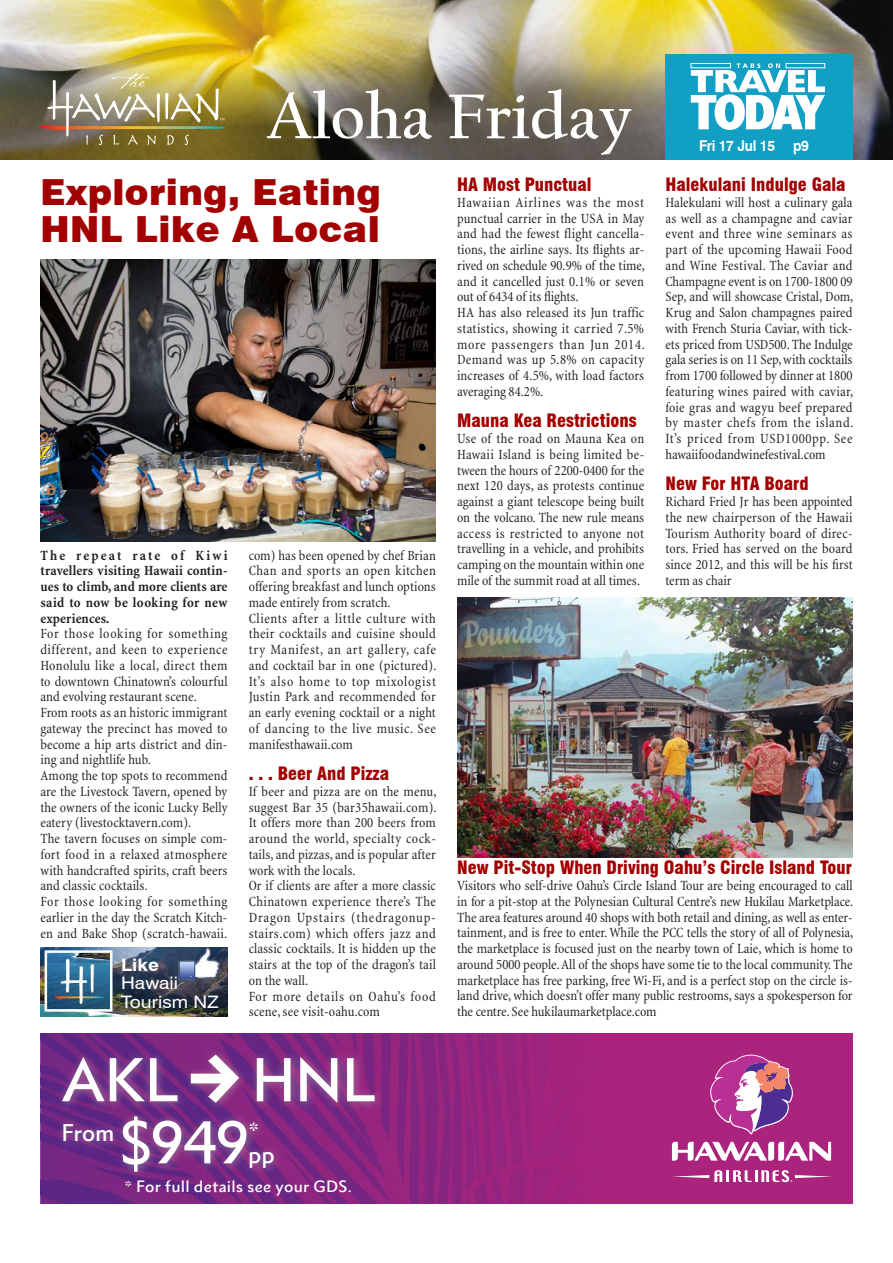
<style>
.page{position:relative;width:893px;height:1263px;background:#fff}
.page>*{position:absolute;margin:0;border:0;box-sizing:border-box;transform-origin:0 0}
.t1{font:700 65.7px "Californian FB";color:#fff}
.t2{font:500 55.8px "Metro Nova Hawaiian";letter-spacing:-.015em;color:#fff}
.t3{font:900 36px/37.5px "Swiss 721 BT";letter-spacing:.01em;color:#a30001}
.t4{font:500 22.05px/24px "Metro Nova Hawaiian";letter-spacing:-.01em;color:#fff}
.t5{font:900 condensed 18px "Swiss 721 BT";color:#a30001}
.t6{font:17.25px/18.6px "Swiss 721 BT";color:#fff;scale:1.11 1}
.t7{font:700 17.25px "Swiss 721 BT";color:#fff;scale:1.11 1}
.t8{font:500 15px "Metro Nova Hawaiian";letter-spacing:.02em;color:#fff;scale:1.05 1}
.t9{font:700 15px "Swiss 721 BT";letter-spacing:-.02em;color:#fff;scale:.92 1}
.t10{font:condensed 14.25px/15.8px "Minion";letter-spacing:.01em;color:#231f20;text-align:justify}
.t11{font:700 condensed 14.25px/15.8px "Minion";letter-spacing:.01em;color:#231f20;text-align:justify}
.t12{font:700 7.95px "Gill Sans";letter-spacing:.1em;color:#fff}
</style>
<div class="page">
<img style="left:40px;top:947px;width:187px;height:69px">
<img style="left:49px;top:954px;width:59px;height:54px">
<div style="left:45px;top:950px;width:67px;height:62px;border:3px solid #fff"></div>
<img style="left:179px;top:947px;width:43px;height:36px">
<img style="left:0;top:0;width:893px;height:57px">
<img style="left:0;top:57px;width:893px;height:102px">
<img style="left:40px;top:73px;width:185px;height:72px">
<div style="left:665px;top:54px;width:188px;height:105px;background:#119fc3"></div>
<svg style="left:691px;top:63px;width:134px;height:67px"></svg>
<div style="left:691px;top:63px;width:40px;height:5px;border:1px solid #fff"></div>
<div style="left:786px;top:63px;width:39px;height:5px;border:1px solid #fff"></div>
<img style="left:40px;top:1033px;width:813px;height:170px">
<svg style="left:707px;top:1054px;width:87px;height:80px;background:#b3579b"></svg>
<svg style="left:672px;top:1142px;width:159px;height:18px"></svg>
<svg style="left:672px;top:1170px;width:160px;height:12px"></svg>
<div style="left:56px;top:1048px;width:329px;height:134px;background:#b999a6;opacity:.66"></div>
<svg style="left:191px;top:1054px;width:48px;height:49px"></svg>
<img style="left:457px;top:598px;width:396px;height:260px">
<img style="left:40px;top:259px;width:396px;height:282px">
<h1 class="t1" style="left:266px;top:80px;width:367px">Aloha Friday</h1>
<p class="t12" style="left:692px;top:136px;width:134px">Incorporating Tabs On Travel</p>
<p class="t9" style="left:699px;top:136px;width:121px">Fri 17 Jul 15 p9</p>
<h3 class="t3" style="left:40px;top:173px;width:342px">Exploring, Eating<br>HNL Like A Local</h3>
<p class="t11" style="left:40px;top:547px;width:189px">The repeat rate of Kiwi travellers visiting Hawaii contin&shy;ues to climb, and more clients are said to now be looking for new experiences.</p>
<p class="t10" style="left:40px;top:626px;width:189px;text-align:left">For those looking for something different, and keen to experience<br>Honolulu like a local, direct them to downtown Chinatown’s colourful and evolving restaurant scene.<br>From roots as an historic immigrant gateway the precinct has moved to become a hip arts district and din&shy;ing and nightlife hub.<br>Among the top spots to recommend are the Livestock Tavern, opened by the owners of the iconic Lucky Belly eatery (livestocktavern.com).<br>The tavern focuses on simple com&shy;fort food in a relaxed atmosphere with handcrafted spirits, craft beers and classic cocktails.<br>For those looking for something earlier in the day the Scratch Kitch&shy;en and Bake Shop (scratch-hawaii.</p>
<p class="t7" style="left:121px;top:954px;width:35px">Like</p>
<p class="t6" style="left:121px;top:974px;width:89px">Hawaii<br>Tourism NZ</p>
<p class="t10" style="left:249px;top:548px;width:189px;text-align:left">com) has been opened by chef Brian<br>Chan and sports an open kitchen offering breakfast and lunch options made entirely from scratch.<br>Clients after a little culture with their cocktails and cuisine should try Manifest, an art gallery, cafe and cocktail bar in one (pictured).<br>It’s also home to top mixologist<br>Justin Park and recommended for an early evening cocktail or a night of dancing to the live music. See manifesthawaii.com</p>
<p class="t5" style="left:249px;top:763px;width:142px">. . . Beer And Pizza</p>
<p class="t10" style="left:249px;top:784px;width:189px;text-align:left">If beer and pizza are on the menu, suggest Bar 35 (bar35hawaii.com).<br>It offers more than 200 beers from around the world, specialty cock&shy;tails, and pizzas, and is popular after work with the locals.<br>Or if clients are after a more classic<br>Chinatown experience there’s The<br>Dragon Upstairs (thedragonup&shy;stairs.com) which offers jazz and classic cocktails. It is hidden up the stairs at the top of the dragon’s tail on the wall.<br>For more details on Oahu’s food scene, see visit-oahu.com</p>
<h2 class="t2" style="left:62px;top:1045px;width:118px">AKL</h2>
<h2 class="t2" style="left:251px;top:1045px;width:126px">HNL</h2>
<h3 class="t4" style="left:62px;top:1121px;width:54px">From</h3>
<h2 class="t2" style="left:119px;top:1107px;width:132px">$949</h2>
<h3 class="t4" style="left:248px;top:1119px;width:28px">* pp</h3>
<p class="t8" style="left:125px;top:1177px;width:218px">* For full details see your GDS.</p>
<p class="t5" style="left:457px;top:174px;width:136px">HA Most Punctual</p>
<p class="t10" style="left:457px;top:195px;width:189px;text-align:left">Hawaiian Airlines was the most punctual carrier in the USA in May and had the fewest flight cancella&shy;tions, the airline says. Its flights ar&shy;rived on schedule 90.9% of the time, and it cancelled just 0.1% or seven out of 6434 of its flights.<br>HA has also released its Jun traffic statistics, showing it carried 7.5% more passengers than Jun 2014.<br>Demand was up 5.8% on capacity increases of 4.5%, with load factors averaging 84.2%.</p>
<p class="t5" style="left:457px;top:410px;width:181px">Mauna Kea Restrictions</p>
<p class="t10" style="left:457px;top:431px;width:189px">Use of the road on Mauna Kea on Hawaii Island is being limited be&shy;tween the hours of 2200-0400 for the next 120 days, as protests continue against a giant telescope being built on the volcano. The new rule means access is restricted to anyone not travelling in a vehicle, and prohibits camping on the mountain within one mile of the summit road at all times.</p>
<p class="t5" style="left:665px;top:174px;width:182px">Halekulani Indulge Gala</p>
<p class="t10" style="left:665px;top:195px;width:189px">Halekulani will host a culinary gala as well as a champagne and caviar event and three wine seminars as part of the upcoming Hawaii Food and Wine Festival. The Caviar and Champagne event is on 1700-1800 09<br>Sep, and will showcase Cristal, Dom, Krug and Salon champagnes paired with French Sturia Caviar, with tick&shy;ets priced from USD500. The Indulge gala series is on 11 Sep, with cocktails from 1700 followed by dinner at 1800 featuring wines paired with caviar, foie gras and wagyu beef prepared by master chefs from the island.<br>It’s priced from USD1000pp. See hawaiifoodandwinefestival.com</p>
<p class="t5" style="left:665px;top:473px;width:145px">New For HTA Board</p>
<p class="t10" style="left:665px;top:494px;width:189px">Richard Fried Jr has been appointed the new chairperson of the Hawaii Tourism Authority board of direc&shy;tors. Fried has served on the board since 2012, and this will be his first term as chair</p>
<p class="t5" style="left:457px;top:857px;width:396px">New Pit-Stop When Driving Oahu’s Circle Island Tour</p>
<p class="t10" style="left:457px;top:878px;width:398px">Visitors who self-drive Oahu’s Circle Island Tour are being encouraged to call in for a pit-stop at the Polynesian Cultural Centre’s new Hukilau Marketplace.<br>The area features around 40 shops with both retail and dining, as well as enter&shy;tainment, and is free to enter. While the PCC tells the story of all of Polynesia, the marketplace is focused just on the nearby town of Laie, which is home to around 5000 people. All of the shops have some tie to the local community. The marketplace has free parking, free Wi-Fi, and is a perfect stop on the circle is&shy;land drive, which doesn’t offer many public restrooms, says a spokesperson for the centre. See hukilaumarketplace.com</p>
</div>
